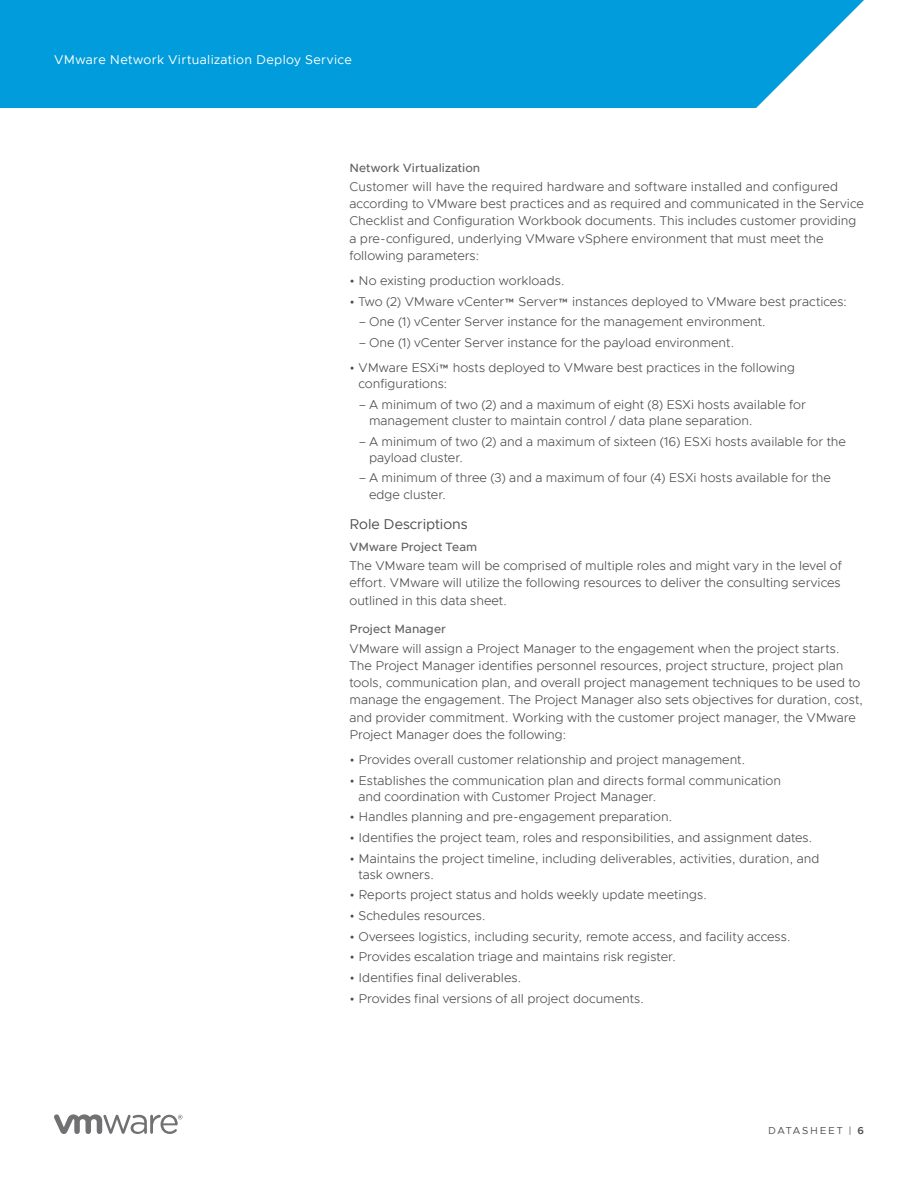
<style>
.page{position:relative;width:918px;height:1188px;background:#fff}
.page>*{position:absolute;margin:0;border:0;box-sizing:border-box;transform-origin:0 0}
.t1{font:14.25px "Metropolis";letter-spacing:-.005em;color:#4b4c4d}
.t2{font:300 12.75px/17.2px "Metropolis";color:#4b4c4d}
.t3{font:12.75px "Metropolis";letter-spacing:.025em;color:#fff}
.t4{font:500 12px "Metropolis";letter-spacing:.005em;color:#636366}
.t5{font:10.2px "Metropolis";letter-spacing:.165em;color:#4b4c4d}
.s1{font-weight:600}
</style>
<div class="page">
<svg style="left:54px;top:1114px;width:129px;height:20px"></svg>
<div style="left:0;top:0;width:864px;height:108px;background:#009cdc"></div>
<p class="t3" style="left:54px;top:52px;width:299px">VMware Network Virtualization Deploy Service</p>
<p class="t4" style="left:350px;top:160px;width:132px">Network Virtualization</p>
<p class="t2" style="left:350px;top:178px;width:516px">Customer will have the required hardware and software installed and configured according to VMware best practices and as required and communicated in the Service Checklist and Configuration Workbook documents. This includes customer providing a pre-configured, underlying VMware vSphere environment that must meet the following parameters:</p>
<p class="t2" style="left:350px;top:272px;width:217px">• No existing production workloads.</p>
<p class="t2" style="left:350px;top:293px;width:499px">• Two (2) VMware vCenter™ Server™ instances deployed to VMware best practices:</p>
<p class="t2" style="left:359px;top:313px;width:409px">– One (1) vCenter Server instance for the management environment.</p>
<p class="t2" style="left:359px;top:334px;width:377px">– One (1) vCenter Server instance for the payload environment.</p>
<p class="t2" style="left:359px;top:360px;width:438px;line-height:16.2px;text-indent:-9px">• VMware ESXi™ hosts deployed to VMware best practices in the following configurations:</p>
<p class="t2" style="left:369px;top:396px;width:438px;line-height:16.2px;text-indent:-11px">– A minimum of two (2) and a maximum of eight (8) ESXi hosts available for management cluster to maintain control / data plane separation.</p>
<p class="t2" style="left:369px;top:433px;width:479px;line-height:16.2px;text-indent:-11px">– A minimum of two (2) and a maximum of sixteen (16) ESXi hosts available for the payload cluster.</p>
<p class="t2" style="left:369px;top:470px;width:464px;line-height:16.2px;text-indent:-11px">– A minimum of three (3) and a maximum of four (4) ESXi hosts available for the edge cluster.</p>
<p class="t1" style="left:350px;top:515px;width:120px">Role Descriptions</p>
<p class="t4" style="left:350px;top:539px;width:129px">VMware Project Team</p>
<p class="t2" style="left:350px;top:557px;width:494px;text-align:justify">The VMware team will be comprised of multiple roles and might vary in the level of effort. VMware will utilize the following resources to deliver the consulting services outlined in this data sheet.</p>
<p class="t4" style="left:350px;top:622px;width:98px">Project Manager</p>
<p class="t2" style="left:350px;top:640px;width:515px">VMware will assign a Project Manager to the engagement when the project starts.<br>The Project Manager identifies personnel resources, project structure, project plan tools, communication plan, and overall project management techniques to be used to manage the engagement. The Project Manager also sets objectives for duration, cost, and provider commitment. Working with the customer project manager, the VMware Project Manager does the following:</p>
<p class="t2" style="left:350px;top:751px;width:398px">• Provides overall customer relationship and project management.</p>
<p class="t2" style="left:359px;top:772px;width:424px;line-height:16.2px;text-indent:-9px">• Establishes the communication plan and directs formal communication and coordination with Customer Project Manager.</p>
<p class="t2" style="left:350px;top:808px;width:325px">• Handles planning and pre-engagement preparation.</p>
<p class="t2" style="left:350px;top:829px;width:465px">• Identifies the project team, roles and responsibilities, and assignment dates.</p>
<p class="t2" style="left:359px;top:850px;width:462px;line-height:16.2px;text-indent:-9px">• Maintains the project timeline, including deliverables, activities, duration, and task owners.</p>
<p class="t2" style="left:350px;top:886px;width:359px">• Reports project status and holds weekly update meetings.</p>
<p class="t2" style="left:350px;top:907px;width:138px">• Schedules resources.</p>
<p class="t2" style="left:350px;top:928px;width:443px">• Oversees logistics, including security, remote access, and facility access.</p>
<p class="t2" style="left:350px;top:948px;width:328px">• Provides escalation triage and maintains risk register.</p>
<p class="t2" style="left:350px;top:969px;width:174px">• Identifies final deliverables.</p>
<p class="t2" style="left:350px;top:990px;width:296px">• Provides final versions of all project documents.</p>
<p class="t5" style="left:768px;top:1124px;width:97px">DATASHEET | <span class="s1">6</span></p>
</div>
